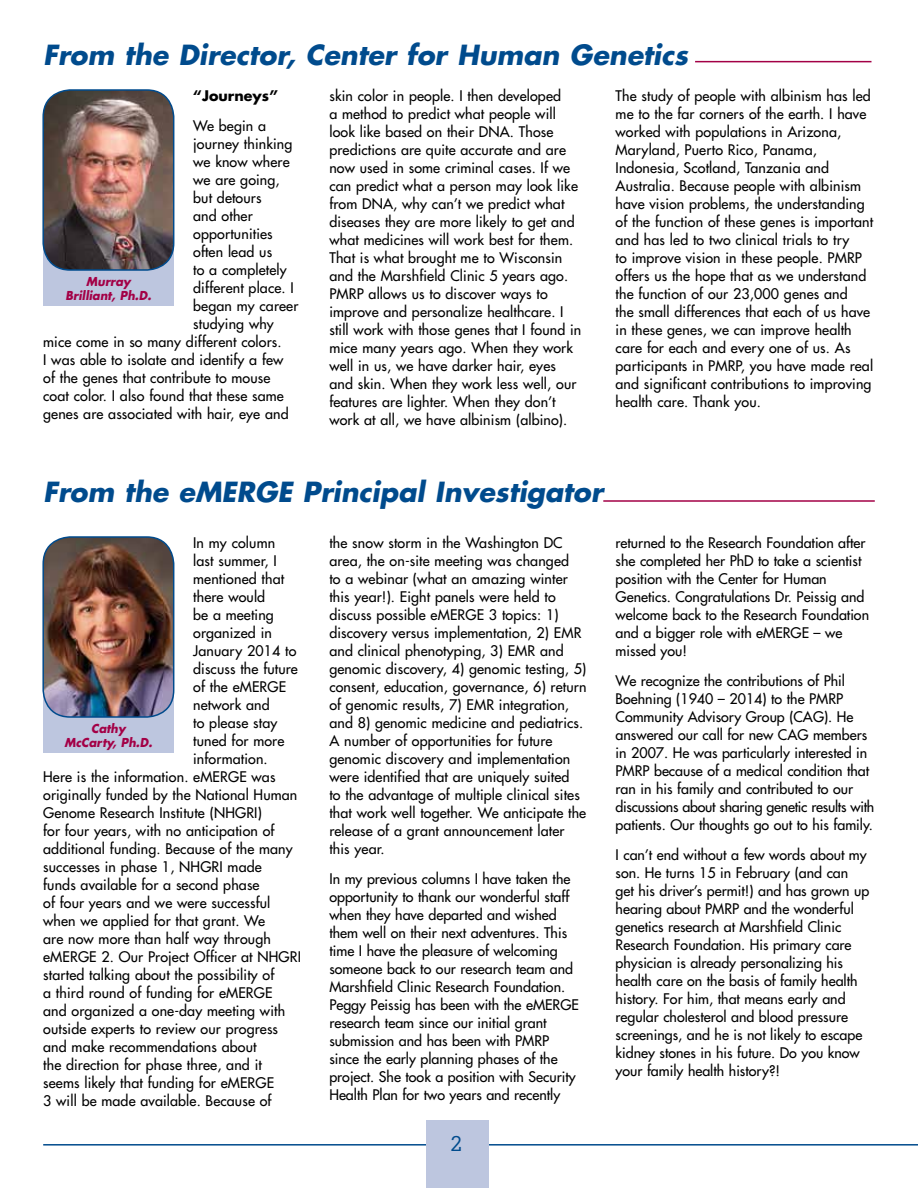
<style>
.page{position:relative;width:918px;height:1188px;background:#fff}
.page>*{position:absolute;margin:0;border:0;box-sizing:border-box;transform-origin:0 0}
.t1{font:italic 700 27px "Futura";color:#004b8d}
.t2{font:21px "Boton";color:#004b8d}
.t3{font:14.25px/18px "Futura";letter-spacing:.01em;color:#000}
.t4{font:700 14.25px "Futura";color:#000}
.t5{font:italic 700 12px/14.4px "Futura";color:#a30046;text-align:center;scale:.95 1}
</style>
<div class="page">
<hr style="left:43px;top:1144px;width:875px;height:2px;background:#004b8d">
<div style="left:426px;top:1121px;width:63px;height:67px;background:#bdc6df"></div>
<hr style="left:603px;top:500px;width:272px;height:2px;background:#a30046">
<hr style="left:695px;top:61px;width:176px;height:1px;background:#a30046">
<div style="left:43px;top:686px;width:131px;height:67px;background:#bdc6df"></div>
<img style="left:44px;top:537px;width:130px;height:180px">
<div style="left:42px;top:536px;width:132px;height:182px;border:2px solid #004b8d;border-radius:27px"></div>
<div style="left:43px;top:238px;width:131px;height:68px;background:#bdc6df"></div>
<img style="left:44px;top:90px;width:130px;height:180px">
<div style="left:42px;top:89px;width:132px;height:182px;border:2px solid #004b8d;border-radius:27px"></div>
<h1 class="t1" style="left:43px;top:36px;width:646px">From the Director, Center for Human Genetics</h1>
<p class="t4" style="left:193px;top:86px;width:86px">“Journeys”</p>
<p class="t3" style="left:193px;top:117px;width:74px">We begin a</p>
<p class="t3" style="left:193px;top:135px;width:101px">journey thinking</p>
<p class="t3" style="left:193px;top:153px;width:98px">we know where</p>
<p class="t3" style="left:193px;top:171px;width:88px">we are going,</p>
<p class="t3" style="left:193px;top:189px;width:70px">but detours</p>
<p class="t3" style="left:193px;top:207px;width:61px">and other</p>
<p class="t3" style="left:193px;top:225px;width:81px">opportunities</p>
<p class="t3" style="left:193px;top:243px;width:80px">often lead us</p>
<p class="t3" style="left:193px;top:261px;width:95px">to a completely</p>
<p class="t3" style="left:193px;top:279px;width:102px">different place. I</p>
<p class="t3" style="left:193px;top:297px;width:107px">began my career</p>
<p class="t3" style="left:193px;top:315px;width:82px">studying why</p>
<p class="t3" style="left:43px;top:333px;width:240px">mice come in so many different colors.</p>
<p class="t3" style="left:43px;top:351px;width:242px">I was able to isolate and identify a few</p>
<p class="t3" style="left:43px;top:369px;width:229px">of the genes that contribute to mouse</p>
<p class="t3" style="left:43px;top:387px;width:242px">coat color. I also found that these same</p>
<p class="t3" style="left:43px;top:405px;width:247px">genes are associated with hair, eye and</p>
<p class="t5" style="left:66px;top:274px;width:92px">Murray<br>Brilliant, Ph.D.</p>
<p class="t3" style="left:329px;top:87px;width:253px">skin color in people. I then developed<br>a method to predict what people will look like based on their DNA. Those predictions are quite accurate and are now used in some criminal cases. If we can predict what a person may look like from DNA, why can’t we predict what diseases they are more likely to get and what medicines will work best for them.<br>That is what brought me to Wisconsin and the Marshfield Clinic 5 years ago.<br>PMRP allows us to discover ways to improve and personalize healthcare. I still work with those genes that I found in mice many years ago. When they work well in us, we have darker hair, eyes and skin. When they work less well, our features are lighter. When they don’t work at all, we have albinism (albino).</p>
<p class="t3" style="left:616px;top:87px;width:259px">The study of people with albinism has led me to the far corners of the earth. I have worked with populations in Arizona, Maryland, Puerto Rico, Panama, Indonesia, Scotland, Tanzania and Australia. Because people with albinism have vision problems, the understanding of the function of these genes is important and has led to two clinical trials to try<br>to improve vision in these people. PMRP offers us the hope that as we understand the function of our 23,000 genes and<br>the small differences that each of us have in these genes, we can improve health care for each and every one of us. As participants in PMRP, you have made real and significant contributions to improving health care. Thank you.</p>
<h1 class="t1" style="left:43px;top:473px;width:561px">From the eMERGE Principal Investigator</h1>
<p class="t3" style="left:193px;top:534px;width:84px">In my column</p>
<p class="t3" style="left:193px;top:552px;width:85px">last summer, I</p>
<p class="t3" style="left:193px;top:570px;width:93px">mentioned that</p>
<p class="t3" style="left:193px;top:588px;width:74px">there would</p>
<p class="t3" style="left:193px;top:606px;width:82px">be a meeting</p>
<p class="t3" style="left:193px;top:624px;width:80px">organized in</p>
<p class="t3" style="left:193px;top:642px;width:105px">January 2014 to</p>
<p class="t3" style="left:193px;top:660px;width:106px">discuss the future</p>
<p class="t3" style="left:193px;top:678px;width:94px">of the eMERGE</p>
<p class="t3" style="left:193px;top:696px;width:78px">network and</p>
<p class="t3" style="left:193px;top:714px;width:86px">to please stay</p>
<p class="t3" style="left:193px;top:732px;width:93px">tuned for more</p>
<p class="t3" style="left:193px;top:750px;width:76px">information.</p>
<p class="t3" style="left:43px;top:768px;width:234px">Here is the information. eMERGE was</p>
<p class="t3" style="left:43px;top:786px;width:256px">originally funded by the National Human</p>
<p class="t3" style="left:43px;top:804px;width:220px">Genome Research Institute (NHGRI)</p>
<p class="t3" style="left:43px;top:822px;width:233px">for four years, with no anticipation of</p>
<p class="t3" style="left:43px;top:840px;width:251px">additional funding. Because of the many</p>
<p class="t3" style="left:43px;top:858px;width:220px">successes in phase 1, NHGRI made</p>
<p class="t3" style="left:43px;top:876px;width:218px">funds available for a second phase</p>
<p class="t3" style="left:43px;top:894px;width:229px">of four years and we were successful</p>
<p class="t3" style="left:43px;top:912px;width:223px">when we applied for that grant. We</p>
<p class="t3" style="left:43px;top:930px;width:229px">are now more than half way through</p>
<p class="t3" style="left:43px;top:948px;width:259px">eMERGE 2. Our Project Officer at NHGRI</p>
<p class="t3" style="left:43px;top:966px;width:233px">started talking about the possibility of</p>
<p class="t3" style="left:43px;top:984px;width:231px">a third round of funding for eMERGE</p>
<p class="t3" style="left:43px;top:1002px;width:243px">and organized a one-day meeting with</p>
<p class="t3" style="left:43px;top:1020px;width:236px">outside experts to review our progress</p>
<p class="t3" style="left:43px;top:1038px;width:215px">and make recommendations about</p>
<p class="t3" style="left:43px;top:1056px;width:220px">the direction for phase three, and it</p>
<p class="t3" style="left:43px;top:1074px;width:232px">seems likely that funding for eMERGE</p>
<p class="t3" style="left:43px;top:1092px;width:230px">3 will be made available. Because of</p>
<p class="t5" style="left:65px;top:721px;width:94px">Cathy<br>McCarty, Ph.D.</p>
<p class="t3" style="left:329px;top:534px;width:259px">the snow storm in the Washington DC area, the on-site meeting was changed<br>to a webinar (what an amazing winter this year!). Eight panels were held to discuss possible eMERGE 3 topics: 1) discovery versus implementation, 2) EMR and clinical phenotyping, 3) EMR and genomic discovery, 4) genomic testing, 5) consent, education, governance, 6) return of genomic results, 7) EMR integration, and 8) genomic medicine and pediatrics.<br>A number of opportunities for future genomic discovery and implementation were identified that are uniquely suited<br>to the advantage of multiple clinical sites that work well together. We anticipate the release of a grant announcement later this year.</p>
<p class="t3" style="left:329px;top:870px;width:251px">In my previous columns I have taken the opportunity to thank our wonderful staff when they have departed and wished them well on their next adventures. This time I have the pleasure of welcoming someone back to our research team and Marshfield Clinic Research Foundation.<br>Peggy Peissig has been with the eMERGE research team since our initial grant submission and has been with PMRP since the early planning phases of the project. She took a position with Security Health Plan for two years and recently</p>
<p class="t3" style="left:616px;top:534px;width:255px">returned to the Research Foundation after she completed her PhD to take a scientist position with the Center for Human Genetics. Congratulations Dr. Peissig and welcome back to the Research Foundation and a bigger role with eMERGE – we missed you!</p>
<p class="t3" style="left:616px;top:672px;width:260px">We recognize the contributions of Phil Boehning (1940 – 2014) to the PMRP Community Advisory Group (CAG). He answered our call for new CAG members in 2007. He was particularly interested in PMRP because of a medical condition that ran in his family and contributed to our discussions about sharing genetic results with patients. Our thoughts go out to his family.</p>
<p class="t3" style="left:616px;top:846px;width:255px">I can’t end without a few words about my son. He turns 15 in February (and can get his driver’s permit!) and has grown up hearing about PMRP and the wonderful genetics research at Marshfield Clinic Research Foundation. His primary care physician is already personalizing his health care on the basis of family health history. For him, that means early and regular cholesterol and blood pressure screenings, and he is not likely to escape kidney stones in his future. Do you know your family health history?!</p>
<h2 class="t2" style="left:451px;top:1131px;width:14px">2</h2>
</div>
